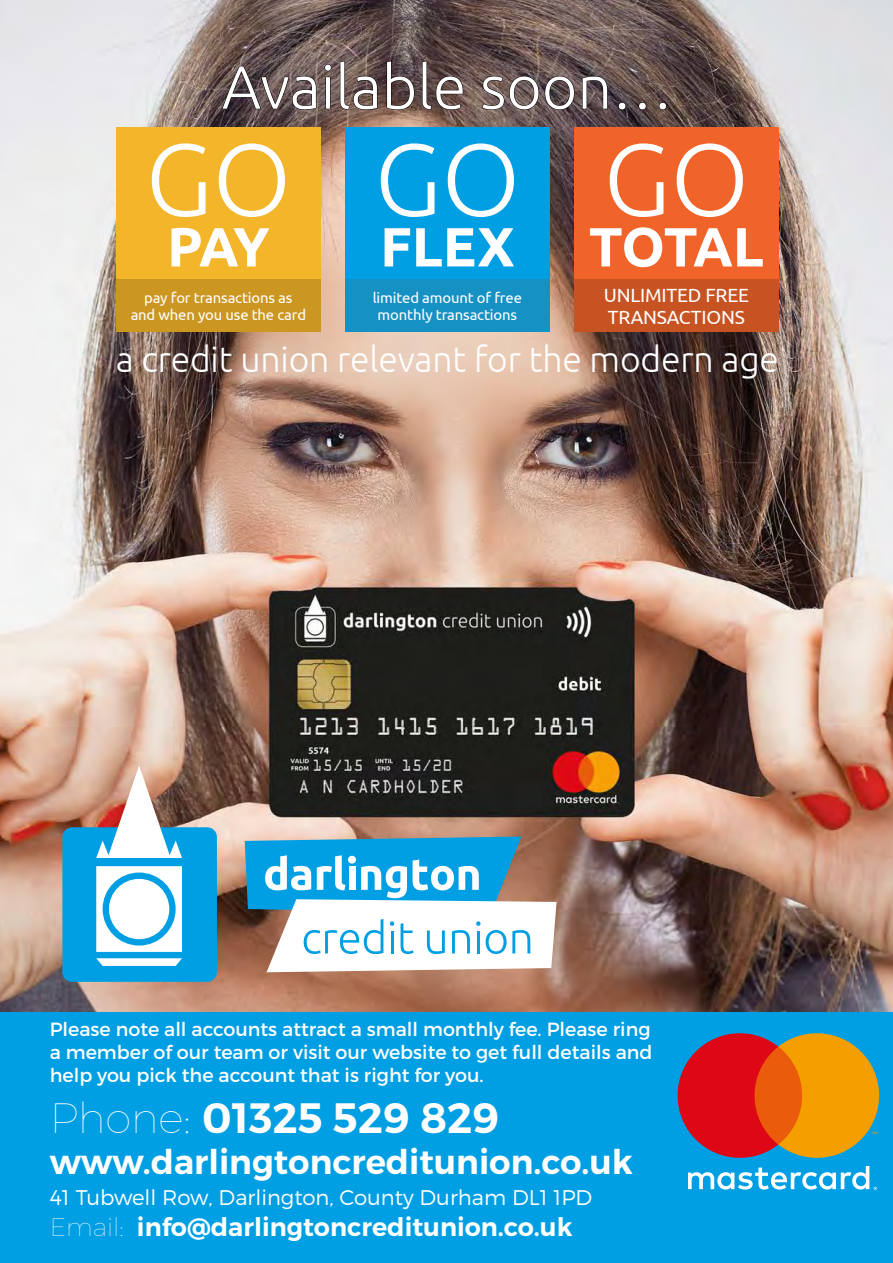
<style>
.page{position:relative;width:893px;height:1263px;background:#fff}
.page>*{position:absolute;margin:0;border:0;box-sizing:border-box;transform-origin:0 0}
.t1{font:300 101.85px "Ubuntu";color:#fff}
.t2{font:300 61.05px "Ubuntu";color:#fff}
.t3{font:700 55.2px "Ubuntu";letter-spacing:-.025em;color:#fff}
.t4{font:600 42.45px "Montserrat";color:#fff}
.t5{font:300 35.55px "Ubuntu";letter-spacing:-.005em;color:#fff}
.t6{font:600 33.9px "Montserrat";color:#fff}
.t7{font:600 25.5px "Montserrat";color:#fff}
.t8{font:300 21.15px "Montserrat";color:#fff}
.t9{font:19.05px/23px "Montserrat";color:#fff;text-align:justify}
.t10{font:19.05px/21.1px "Ubuntu";letter-spacing:-.01em;color:#fff}
.t11{font:14.85px/17.9px "Ubuntu";letter-spacing:-.01em;color:#fff;text-align:center}
.s1{font-weight:100}
</style>
<div class="page">
<img style="left:0;top:0;width:893px;height:1012px">
<div style="left:0;top:1012px;width:893px;height:251px;background:#009fe3"></div>
<div style="left:326px;top:77px;width:4px;height:32px;border:1px solid #000"></div>
<svg style="left:340px;top:61px;width:38px;height:49px;background:#614e49"></svg>
<svg style="left:386px;top:61px;width:29px;height:49px"></svg>
<svg style="left:422px;top:61px;width:41px;height:49px;background:#513e3c"></svg>
<svg style="left:482px;top:76px;width:93px;height:34px;background:#5a4b4a"></svg>
<svg style="left:582px;top:76px;width:26px;height:33px"></svg>
<svg style="left:618px;top:102px;width:49px;height:8px"></svg>
<svg style="left:324px;top:64px;width:8px;height:7px"></svg>
<svg style="left:222px;top:66px;width:95px;height:44px;background:#554647"></svg>
<div style="left:116px;top:128px;width:205px;height:204px;background:#f3b62a"></div>
<div style="left:345px;top:128px;width:205px;height:204px;background:#009fe3"></div>
<div style="left:574px;top:128px;width:205px;height:204px;background:#f0642a"></div>
<div style="left:116px;top:279px;width:205px;height:53px;background:#cb9721"></div>
<div style="left:345px;top:279px;width:205px;height:53px;background:#1691c4"></div>
<div style="left:574px;top:279px;width:205px;height:53px;background:#c85322"></div>
<div style="left:62px;top:827px;width:155px;height:155px;background:#009fe3;border-radius:10px"></div>
<svg style="left:245px;top:836px;width:312px;height:136px"></svg>
<svg style="left:96px;top:765px;width:86px;height:93px"></svg>
<svg style="left:96px;top:866px;width:86px;height:86px"></svg>
<svg style="left:96px;top:958px;width:86px;height:8px"></svg>
<svg style="left:677px;top:1033px;width:202px;height:125px"></svg>
<svg style="left:688px;top:1166px;width:189px;height:24px"></svg>
<p class="t2" style="left:222px;top:50px;width:452px">Available soon…</p>
<p class="t1" style="left:145px;top:118px;width:605px">GO GO GO</p>
<p class="t3" style="left:167px;top:213px;width:104px">PAY</p>
<p class="t3" style="left:380px;top:213px;width:136px">FLEX</p>
<p class="t3" style="left:589px;top:213px;width:176px">TOTAL</p>
<p class="t11" style="left:131px;top:288px;width:177px">pay for transactions as and when you use the card</p>
<p class="t11" style="left:373px;top:288px;width:151px">limited amount of free monthly transactions</p>
<p class="t10" style="left:604px;top:285px;width:147px">UNLIMITED FREE<br>TRANSACTIONS</p>
<p class="t5" style="left:116px;top:337px;width:665px">a credit union relevant for the modern age</p>
<p class="t9" style="left:50px;top:1018px;width:604px">Please note all accounts attract a small monthly fee. Please ring a member of our team or visit our website to get full details and help you pick the account that is right for you.</p>
<p class="t4" style="left:50px;top:1092px;width:451px"><span class="s1">Phone:</span> 01325 529 829</p>
<p class="t6" style="left:50px;top:1141px;width:585px">www.darlingtoncreditunion.co.uk</p>
<p class="t8" style="left:50px;top:1185px;width:544px">41 Tubwell Row, Darlington, County Durham DL1 1PD</p>
<p class="t7" style="left:50px;top:1211px;width:524px"><span class="s1">Email:</span> info@darlingtoncreditunion.co.uk</p>
</div>
